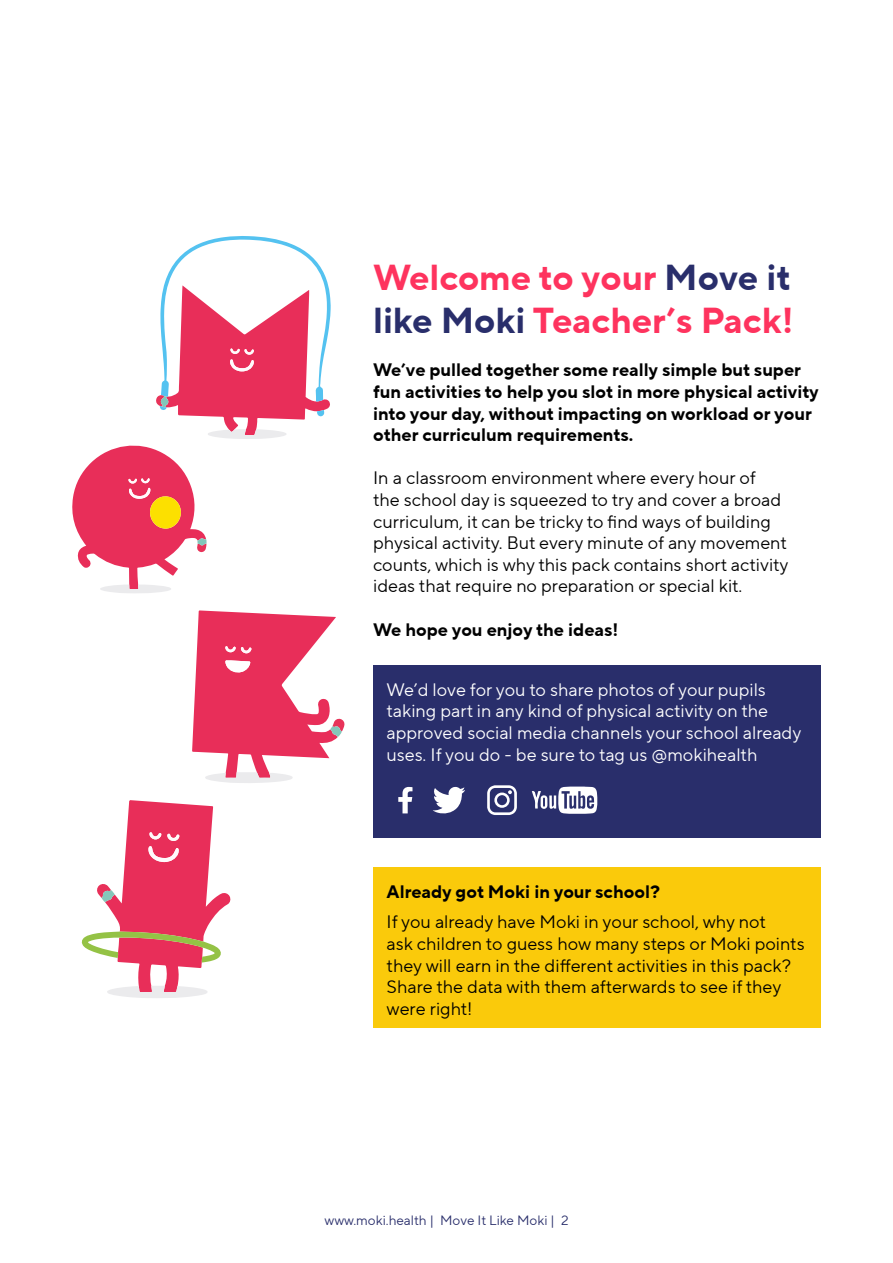
<style>
.page{position:relative;width:893px;height:1263px;background:#fff}
.page>*{position:absolute;margin:0;border:0;box-sizing:border-box;transform-origin:0 0}
.t1{font:700 36px/43.2px "TT Norms Pro";color:#fe335e}
.t2{font:18px/21.6px "TT Norms Pro";color:#000}
.t3{font:700 18px/21.6px "TT Norms Pro";color:#000}
.t4{font:18px/21.6px "TT Norms Pro";color:#fff}
.t5{font:13.5px "TT Norms Pro";color:#292e6b}
.s1{color:#292e6b}
</style>
<div class="page">
<svg style="left:81px;top:800px;width:150px;height:198px"></svg>
<svg style="left:192px;top:610px;width:153px;height:173px"></svg>
<svg style="left:72px;top:236px;width:259px;height:357px"></svg>
<div style="left:373px;top:665px;width:448px;height:173px;background:#292e6b"></div>
<svg style="left:398px;top:787px;width:14px;height:26px"></svg>
<svg style="left:433px;top:787px;width:32px;height:27px"></svg>
<div style="left:373px;top:868px;width:448px;height:160px;background:#faca0b"></div>
<svg style="left:487px;top:785px;width:30px;height:30px"></svg>
<svg style="left:532px;top:786px;width:65px;height:28px"></svg>
<h1 class="t1" style="left:373px;top:256px;width:422px">Welcome to your <span class="s1">Move it like Moki</span> Teacher’s Pack!</h1>
<p class="t3" style="left:373px;top:359px;width:447px">We’ve pulled together some really simple but super fun activities to help you slot in more physical activity into your day, without impacting on workload or your other curriculum requirements.</p>
<p class="t2" style="left:373px;top:467px;width:417px">In a classroom environment where every hour of<br>the school day is squeezed to try and cover a broad curriculum, it can be tricky to find ways of building physical activity. But every minute of any movement counts, which is why this pack contains short activity ideas that require no preparation or special kit.</p>
<p class="t3" style="left:373px;top:618px;width:247px">We hope you enjoy the ideas!</p>
<p class="t4" style="left:387px;top:678px;width:416px">We’d love for you to share photos of your pupils taking part in any kind of physical activity on the approved social media channels your school already uses. If you do - be sure to tag us @mokihealth</p>
<p class="t3" style="left:387px;top:881px;width:275px">Already got Moki in your school?</p>
<p class="t2" style="left:387px;top:911px;width:419px">If you already have Moki in your school, why not<br>ask children to guess how many steps or Moki points they will earn in the different activities in this pack?<br>Share the data with them afterwards to see if they were right!</p>
<p class="t5" style="left:324px;top:1211px;width:245px">www.moki.health | Move It Like Moki | 2</p>
</div>
